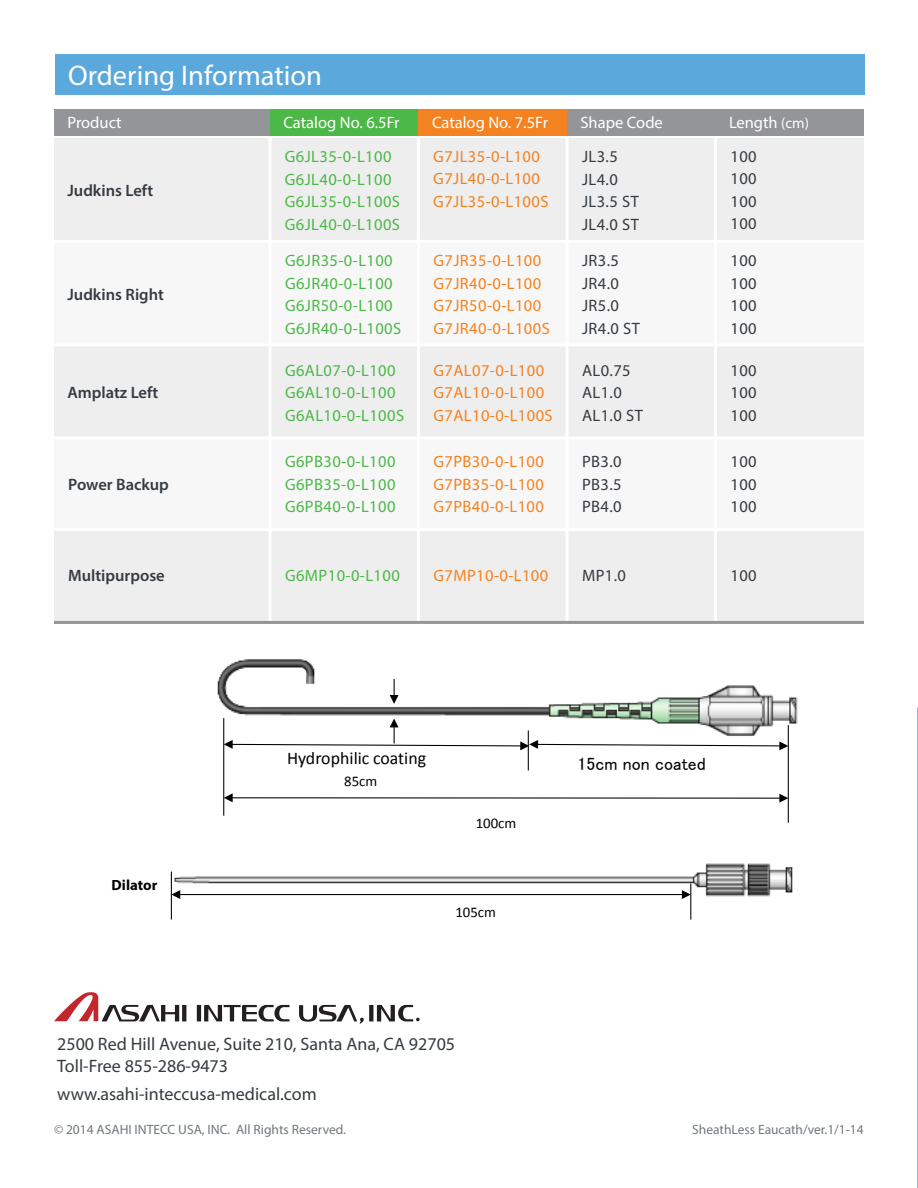
<style>
.page{position:relative;width:918px;height:1188px;background:#fff}
.page>*{position:absolute;margin:0;border:0;box-sizing:border-box;transform-origin:0 0}
.t1{font:28.5px "Myriad Pro";color:#fff}
.t2{font:18px "Myriad Pro";color:#353b40}
.t3{font:17.85px "Calibri";color:#000}
.t4{font:17.85px "MS P Gothic";color:#000}
.t5{font:16.5px "Myriad Pro";letter-spacing:.025em;color:#4cb848}
.t6{font:16.5px "Myriad Pro";letter-spacing:.025em;color:#f58220}
.t7{font:16.5px "Myriad Pro";letter-spacing:.025em;color:#353b40}
.t8{font:600 16.5px "Myriad Pro";color:#353b40}
.t9{font:16.5px "Myriad Pro";color:#fff}
.t10{font:14.85px "Calibri";color:#000}
.t11{font:700 14.85px "Myriad Pro";color:#000}
.t12{font:13.5px "Myriad Pro";color:#70787e}
.s1{font-size:15px}
</style>
<div class="page">
<div style="left:54px;top:242px;width:810px;height:104px;background:#f7f7f8"></div>
<div style="left:54px;top:438px;width:810px;height:91px;background:#f7f7f8"></div>
<div style="left:54px;top:529px;width:810px;height:92px;background:#eeeeef"></div>
<div style="left:54px;top:138px;width:810px;height:104px;background:#eeeeef"></div>
<div style="left:54px;top:346px;width:810px;height:92px;background:#eeeeef"></div>
<svg style="left:917px;top:707px;width:1px;height:481px"></svg>
<div style="left:55px;top:54px;width:810px;height:40px;background:#5ba8dc"></div>
<div style="left:54px;top:109px;width:216px;height:27px;background:#939598"></div>
<div style="left:270px;top:109px;width:148px;height:27px;background:#4cb848"></div>
<div style="left:418px;top:109px;width:149px;height:27px;background:#f58220"></div>
<div style="left:567px;top:109px;width:149px;height:27px;background:#939598"></div>
<div style="left:716px;top:109px;width:148px;height:27px;background:#939598"></div>
<hr style="left:54px;top:240px;width:810px;height:3px;background:#fff">
<hr style="left:54px;top:343px;width:810px;height:3px;background:#fff">
<hr style="left:54px;top:436px;width:810px;height:3px;background:#fff">
<hr style="left:54px;top:528px;width:810px;height:3px;background:#fff">
<hr style="left:268px;top:137px;width:4px;height:496px;background:#fff">
<hr style="left:417px;top:137px;width:3px;height:496px;background:#fff">
<hr style="left:566px;top:137px;width:2px;height:496px;background:#fff">
<hr style="left:714px;top:137px;width:3px;height:496px;background:#fff">
<svg style="left:54px;top:992px;width:366px;height:32px"></svg>
<img style="left:217px;top:659px;width:581px;height:96px">
<hr style="left:528px;top:730px;width:1px;height:41px;background:#000">
<svg style="left:390px;top:679px;width:9px;height:25px"></svg>
<svg style="left:224px;top:719px;width:564px;height:31px"></svg>
<hr style="left:231px;top:797px;width:550px;height:2px;background:#000">
<svg style="left:779px;top:794px;width:9px;height:9px"></svg>
<svg style="left:224px;top:793px;width:9px;height:9px"></svg>
<img style="left:170px;top:863px;width:623px;height:43px">
<hr style="left:171px;top:872px;width:1px;height:48px;background:#000">
<hr style="left:690px;top:884px;width:1px;height:36px;background:#000">
<hr style="left:179px;top:894px;width:504px;height:1px;background:#000">
<svg style="left:682px;top:890px;width:9px;height:9px"></svg>
<svg style="left:171px;top:890px;width:9px;height:9px"></svg>
<hr style="left:223px;top:718px;width:1px;height:98px;background:#000">
<hr style="left:788px;top:725px;width:1px;height:98px;background:#000">
<hr style="left:54px;top:621px;width:810px;height:3px;background:#939598">
<p class="t1" style="left:68px;top:58px;width:255px">Ordering Information</p>
<p class="t9" style="left:68px;top:113px;width:56px">Product</p>
<p class="t9" style="left:284px;top:113px;width:118px">Catalog No. 6.5Fr</p>
<p class="t9" style="left:432px;top:113px;width:118px">Catalog No. 7.5Fr</p>
<p class="t9" style="left:580px;top:113px;width:84px">Shape Code</p>
<p class="t9" style="left:729px;top:113px;width:82px">Length <span class="s1">(cm)</span></p>
<p class="t8" style="left:68px;top:180px;width:87px">Judkins Left</p>
<p class="t8" style="left:68px;top:284px;width:98px">Judkins Right</p>
<p class="t8" style="left:68px;top:382px;width:92px">Amplatz Left</p>
<p class="t8" style="left:68px;top:474px;width:102px">Power Backup</p>
<p class="t5" style="left:285px;top:146px;width:108px">G6JL35-0-L100</p>
<p class="t5" style="left:285px;top:169px;width:108px">G6JL40-0-L100</p>
<p class="t5" style="left:285px;top:191px;width:117px">G6JL35-0-L100S</p>
<p class="t5" style="left:285px;top:214px;width:117px">G6JL40-0-L100S</p>
<p class="t5" style="left:285px;top:251px;width:109px">G6JR35-0-L100</p>
<p class="t5" style="left:285px;top:273px;width:109px">G6JR40-0-L100</p>
<p class="t5" style="left:285px;top:296px;width:109px">G6JR50-0-L100</p>
<p class="t5" style="left:285px;top:318px;width:118px">G6JR40-0-L100S</p>
<p class="t5" style="left:285px;top:360px;width:112px">G6AL07-0-L100</p>
<p class="t5" style="left:285px;top:383px;width:112px">G6AL10-0-L100</p>
<p class="t5" style="left:285px;top:405px;width:121px">G6AL10-0-L100S</p>
<p class="t5" style="left:285px;top:452px;width:112px">G6PB30-0-L100</p>
<p class="t5" style="left:285px;top:474px;width:112px">G6PB35-0-L100</p>
<p class="t5" style="left:285px;top:497px;width:112px">G6PB40-0-L100</p>
<p class="t6" style="left:433px;top:146px;width:108px">G7JL35-0-L100</p>
<p class="t6" style="left:433px;top:169px;width:108px">G7JL40-0-L100</p>
<p class="t6" style="left:433px;top:191px;width:117px">G7JL35-0-L100S</p>
<p class="t6" style="left:434px;top:251px;width:109px">G7JR35-0-L100</p>
<p class="t6" style="left:434px;top:273px;width:109px">G7JR40-0-L100</p>
<p class="t6" style="left:434px;top:296px;width:109px">G7JR50-0-L100</p>
<p class="t6" style="left:434px;top:318px;width:118px">G7JR40-0-L100S</p>
<p class="t6" style="left:434px;top:360px;width:112px">G7AL07-0-L100</p>
<p class="t6" style="left:434px;top:383px;width:112px">G7AL10-0-L100</p>
<p class="t6" style="left:434px;top:405px;width:121px">G7AL10-0-L100S</p>
<p class="t6" style="left:434px;top:452px;width:112px">G7PB30-0-L100</p>
<p class="t6" style="left:434px;top:474px;width:112px">G7PB35-0-L100</p>
<p class="t6" style="left:434px;top:497px;width:112px">G7PB40-0-L100</p>
<p class="t7" style="left:582px;top:146px;width:37px">JL3.5</p>
<p class="t7" style="left:582px;top:169px;width:37px">JL4.0</p>
<p class="t7" style="left:582px;top:191px;width:58px">JL3.5 ST</p>
<p class="t7" style="left:582px;top:214px;width:58px">JL4.0 ST</p>
<p class="t7" style="left:582px;top:251px;width:38px">JR3.5</p>
<p class="t7" style="left:582px;top:273px;width:38px">JR4.0</p>
<p class="t7" style="left:582px;top:296px;width:38px">JR5.0</p>
<p class="t7" style="left:582px;top:318px;width:60px">JR4.0 ST</p>
<p class="t7" style="left:582px;top:360px;width:50px">AL0.75</p>
<p class="t7" style="left:582px;top:383px;width:41px">AL1.0</p>
<p class="t7" style="left:582px;top:405px;width:62px">AL1.0 ST</p>
<p class="t7" style="left:582px;top:452px;width:41px">PB3.0</p>
<p class="t7" style="left:582px;top:474px;width:41px">PB3.5</p>
<p class="t7" style="left:582px;top:497px;width:41px">PB4.0</p>
<p class="t7" style="left:730px;top:146px;width:28px">100</p>
<p class="t7" style="left:730px;top:169px;width:28px">100</p>
<p class="t7" style="left:730px;top:191px;width:28px">100</p>
<p class="t7" style="left:730px;top:214px;width:28px">100</p>
<p class="t7" style="left:730px;top:251px;width:28px">100</p>
<p class="t7" style="left:730px;top:273px;width:28px">100</p>
<p class="t7" style="left:730px;top:296px;width:28px">100</p>
<p class="t7" style="left:730px;top:318px;width:28px">100</p>
<p class="t7" style="left:730px;top:360px;width:28px">100</p>
<p class="t7" style="left:730px;top:383px;width:28px">100</p>
<p class="t7" style="left:730px;top:405px;width:28px">100</p>
<p class="t7" style="left:730px;top:452px;width:28px">100</p>
<p class="t7" style="left:730px;top:474px;width:28px">100</p>
<p class="t7" style="left:730px;top:497px;width:28px">100</p>
<p class="t8" style="left:68px;top:565px;width:98px">Multipurpose</p>
<p class="t5" style="left:285px;top:566px;width:116px">G6MP10-0-L100</p>
<p class="t6" style="left:434px;top:566px;width:116px">G7MP10-0-L100</p>
<p class="t7" style="left:582px;top:566px;width:46px">MP1.0</p>
<p class="t7" style="left:730px;top:566px;width:28px">100</p>
<p class="t3" style="left:287px;top:747px;width:141px">Hydrophilic coating</p>
<p class="t11" style="left:112px;top:875px;width:47px">Dilator</p>
<p class="t10" style="left:344px;top:772px;width:35px">85cm</p>
<p class="t10" style="left:476px;top:813px;width:42px">100cm</p>
<p class="t10" style="left:455px;top:902px;width:42px">105cm</p>
<p class="t2" style="left:57px;top:1033px;width:399px">2500 Red Hill Avenue, Suite 210, Santa Ana, CA 92705</p>
<p class="t2" style="left:57px;top:1055px;width:172px">Toll-Free 855-286-9473</p>
<p class="t2" style="left:57px;top:1083px;width:261px">www.asahi-inteccusa-medical.com</p>
<p class="t12" style="left:54px;top:1121px;width:294px">© 2014 ASAHI INTECC USA, INC. All Rights Reserved.</p>
<p class="t4" style="left:578px;top:754px;width:130px">15cm non coated</p>
<p class="t12" style="left:692px;top:1121px;width:173px">SheathLess Eaucath/ver.1/1-14</p>
</div>
